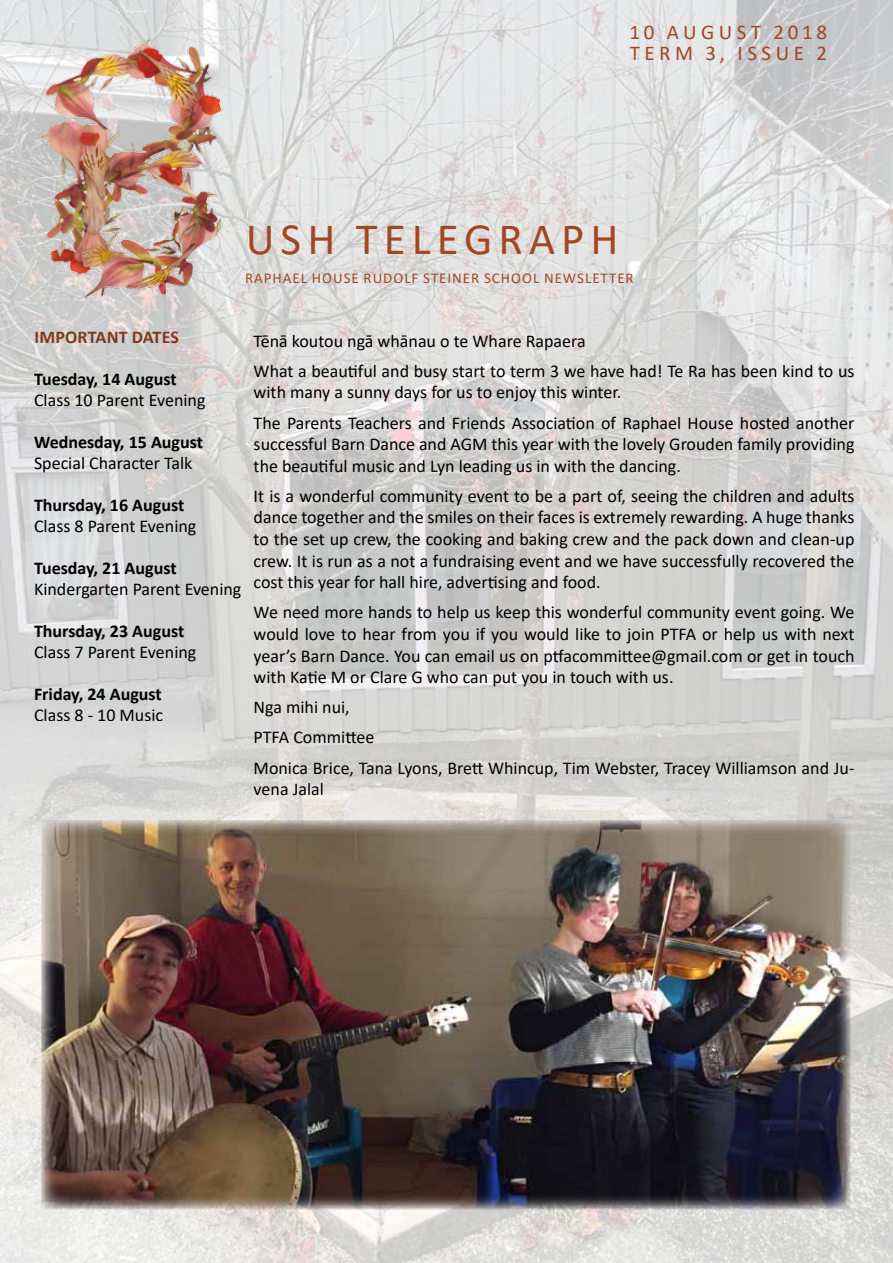
<style>
.page{position:relative;width:893px;height:1263px;background:#fff}
.page>*{position:absolute;margin:0;border:0;box-sizing:border-box;transform-origin:0 0}
.t1{font:45px "Calibri";letter-spacing:.135em;color:#a14723}
.t2{font:21px/21px "Calibri";letter-spacing:.21em;color:#a14723}
.t3{font:18px/21.6px "Calibri";color:#000}
.t4{font:700 18px "Calibri";color:#000}
.t5{font:700 18px "Calibri";letter-spacing:.015em;color:#a14723}
.t6{font:15px "Calibri";letter-spacing:.065em;color:#a14723}
</style>
<div class="page">
<img style="left:0;top:0;width:893px;height:1263px">
<img style="left:34px;top:14px;width:212px;height:303px">
<img style="left:41px;top:820px;width:809px;height:389px">
<p class="t2" style="left:629px;top:21px;width:199px">10 august 2018<br>TERM 3, ISSU</p>
<p class="t2" style="left:794px;top:42px;width:35px">E 2</p>
<h1 class="t1" style="left:246px;top:208px;width:374px">USH TELEGRAPH</h1>
<p class="t6" style="left:245px;top:268px;width:390px">RAPHAEL HOUSE RU DOLF STEINER SCHOOL NEWSLETTER</p>
<p class="t5" style="left:34px;top:324px;width:146px">IMportant dates</p>
<p class="t4" style="left:34px;top:366px;width:144px">Tuesday, 14 August</p>
<p class="t3" style="left:34px;top:388px;width:173px">Class 10 Parent Evening</p>
<p class="t4" style="left:34px;top:429px;width:170px">Wednesday, 15 August</p>
<p class="t3" style="left:34px;top:451px;width:160px">Special Character Talk</p>
<p class="t4" style="left:34px;top:492px;width:152px">Thursday, 16 August</p>
<p class="t3" style="left:34px;top:514px;width:164px">Class 8 Parent Evening</p>
<p class="t4" style="left:34px;top:555px;width:144px">Tuesday, 21 August</p>
<p class="t3" style="left:34px;top:577px;width:209px">Kindergarten Parent Evening</p>
<p class="t4" style="left:34px;top:618px;width:152px">Thursday, 23 August</p>
<p class="t3" style="left:34px;top:640px;width:164px">Class 7 Parent Evening</p>
<p class="t4" style="left:34px;top:681px;width:129px">Friday, 24 August</p>
<p class="t3" style="left:34px;top:703px;width:131px">Class 8 - 10 Music</p>
<p class="t3" style="left:254px;top:325px;width:602px;line-height:30.2px">Tēnā koutou ngā whānau o te Whare Rapaera<br>What a beautiful and busy start to term 3 we have had! Te Ra has been kind to us</p>
<p class="t3" style="left:254px;top:377px;width:602px;line-height:30.2px">with many a sunny days for us to enjoy this winter.<br>The Parents Teachers and Friends Association of Raphael House hosted another</p>
<p class="t3" style="left:254px;top:433px;width:602px">successful Barn Dance and AGM this year with the lovely Grouden family providing the beautiful music and Lyn leading us in with the dancing.</p>
<p class="t3" style="left:254px;top:485px;width:602px;text-align:justify">It is a wonderful community event to be a part of, seeing the children and adults dance together and the smiles on their faces is extremely rewarding. A huge thanks to the set up crew, the cooking and baking crew and the pack down and clean-up crew. It is run as a not a fundraising event and we have successfully recovered the cost this year for hall hire, advertising and food.</p>
<p class="t3" style="left:254px;top:601px;width:602px;text-align:justify">We need more hands to help us keep this wonderful community event going. We would love to hear from you if you would like to join PTFA or help us with next year’s Barn Dance. You can email us on ptfacommittee@gmail.com or get in touch with Katie M or Clare G who can put you in touch with us.</p>
<p class="t3" style="left:254px;top:692px;width:602px;line-height:30.2px">Nga mihi nui,<br>PTFA Committee<br>Monica Brice, Tana Lyons, Brett Whincup, Tim Webster, Tracey Williamson and Ju-</p>
<p class="t3" style="left:254px;top:778px;width:72px">vena Jalal</p>
</div>
